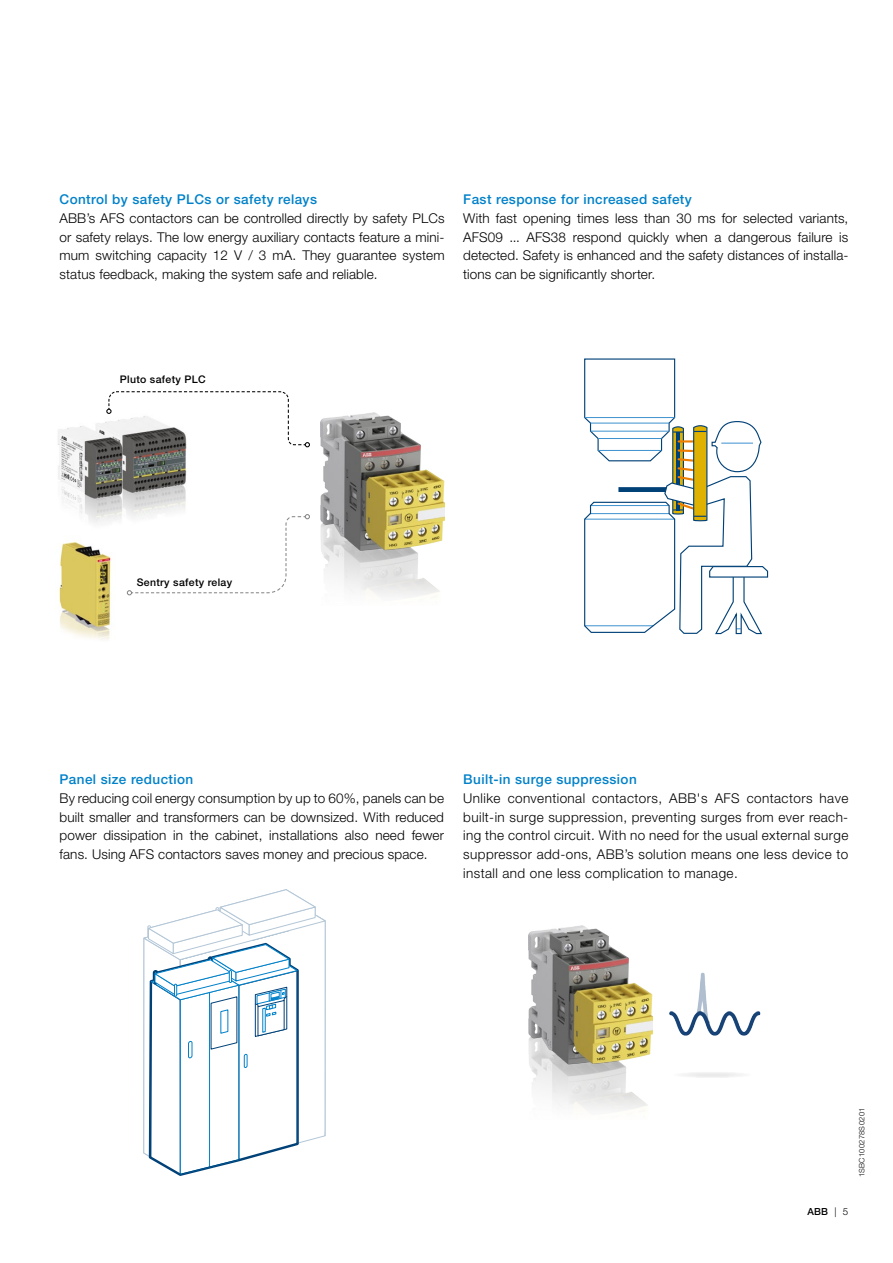
<style>
.page{position:relative;width:893px;height:1263px;background:#fff}
.page>*{position:absolute;margin:0;border:0;box-sizing:border-box;transform-origin:0 0}
.t1{font:300 13.5px/18.8px "Helvetica Neue LT Std";letter-spacing:.01em;color:#000;text-align:justify}
.t2{font:500 13.5px "Helvetica Neue LT Std";letter-spacing:.03em;color:#0081c9}
.t3{font:500 10.5px "Helvetica Neue LT Std";letter-spacing:.03em;color:#000}
.t4{font:500 9.75px "Helvetica Neue LT Std";color:#000}
.t5{font:300 7.5px "Helvetica Neue LT Std";letter-spacing:.04em;color:#000}
.s1{font-weight:300}
</style>
<div class="page">
<img style="left:58px;top:422px;width:129px;height:101px">
<img style="left:59px;top:541px;width:52px;height:99px">
<img style="left:669px;top:972px;width:92px;height:106px">
<svg style="left:143px;top:889px;width:183px;height:287px"></svg>
<img style="left:320px;top:412px;width:124px;height:184px">
<img style="left:528px;top:925px;width:124px;height:185px">
<svg style="left:584px;top:358px;width:184px;height:276px"></svg>
<svg style="left:127px;top:514px;width:183px;height:81px"></svg>
<svg style="left:106px;top:391px;width:204px;height:56px"></svg>
<p class="t2" style="left:60px;top:191px;width:259px">Control by safety PLCs or safety relays</p>
<p class="t1" style="left:60px;top:208px;width:387px">ABB’s AFS contactors can be controlled directly by safety PLCs or safety relays. The low energy auxiliary contacts feature a mini&shy;mum switching capacity 12 V / 3 mA. They guarantee system status feedback, making the system safe and reliable.</p>
<p class="t2" style="left:463px;top:191px;width:230px">Fast response for increased safety</p>
<p class="t1" style="left:463px;top:208px;width:387px">With fast opening times less than 30 ms for selected variants, AFS09 ... AFS38 respond quickly when a dangerous failure is detected. Safety is enhanced and the safety distances of installa&shy;tions can be significantly shorter.</p>
<p class="t3" style="left:120px;top:373px;width:87px">Pluto safety PLC</p>
<p class="t3" style="left:137px;top:576px;width:97px">Sentry safety relay</p>
<p class="t2" style="left:60px;top:771px;width:135px">Panel size reduction</p>
<p class="t1" style="left:60px;top:788px;width:386px">By reducing coil energy consumption by up to 60%, panels can be built smaller and transformers can be downsized. With reduced power dissipation in the cabinet, installations also need fewer fans. Using AFS contactors saves money and precious space.</p>
<p class="t2" style="left:463px;top:771px;width:175px">Built-in surge suppression</p>
<p class="t1" style="left:463px;top:788px;width:387px">Unlike conventional contactors, ABB's AFS contactors have built‑in surge suppression, preventing surges from ever reach&shy;ing the control circuit. With no need for the usual external surge suppressor add-ons, ABB’s solution means one less device to install and one less complication to manage.</p>
<p class="t5" style="left:857px;top:1177px;width:71px;rotate:-90deg">1SBC100278S0201</p>
<p class="t4" style="left:807px;top:1205px;width:42px">ABB <span class="s1">| 5</span></p>
</div>
